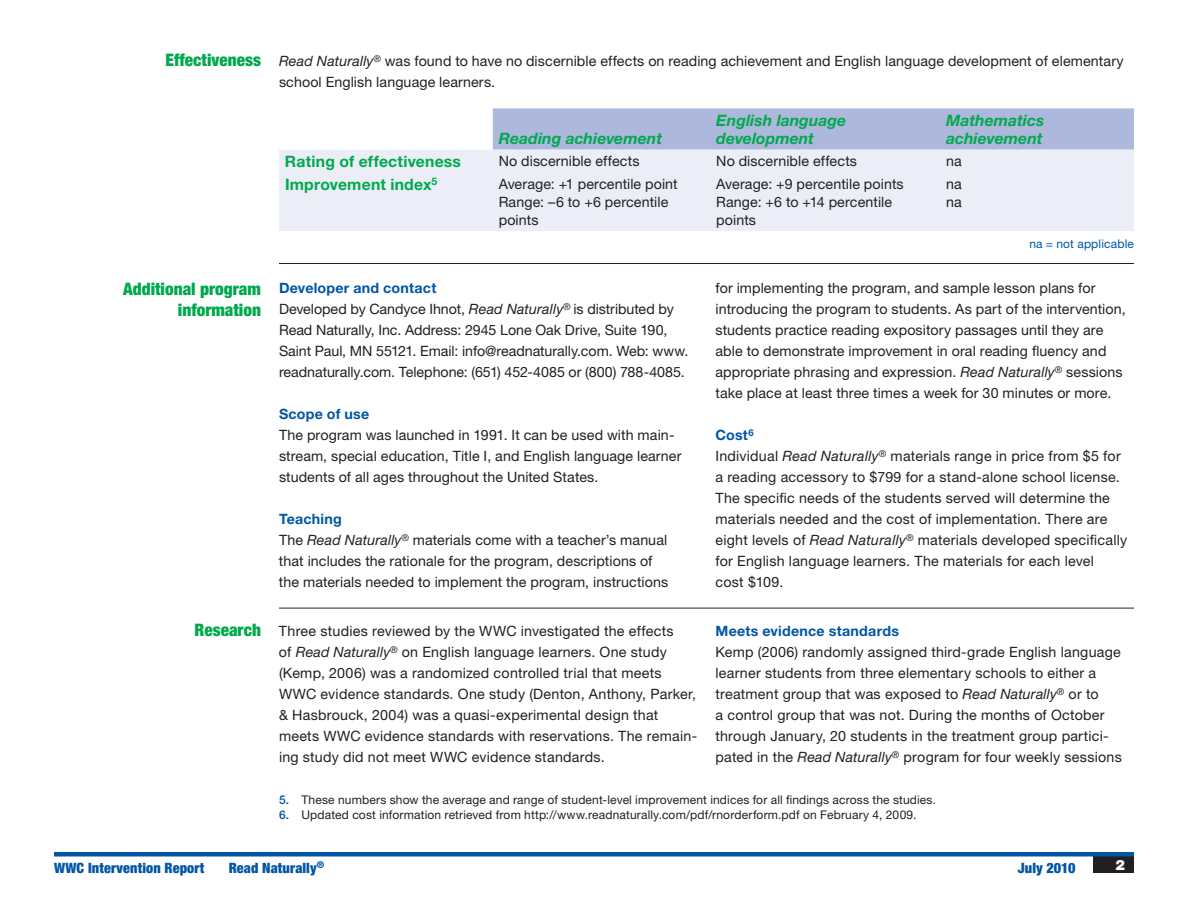
<style>
.page{position:relative;width:1188px;height:918px;background:#fff}
.page>*{position:absolute;margin:0;border:0;box-sizing:border-box;transform-origin:0 0}
.Intervention_B_hea{font:900 condensed 17.25px/21px "Helvetica Neue LT Std";color:#00a94e;text-align:right}
.Pg_1_Table_AHead{font:italic 700 15.75px/18px "Helvetica Neue LT Std";color:#00a94e}
.Pg_1_Table_BHead{font:700 15.75px "Helvetica Neue LT Std";letter-spacing:.01em;color:#00a94e}
.Text_no_indent{font:14.25px/21px "Helvetica Neue LT Std";letter-spacing:.01em;color:#231f20}
.Pg1_Table_txt{font:14.25px/18px "Helvetica Neue LT Std";letter-spacing:.005em;color:#231f20}
.Blue_head{font:700 14.25px "Helvetica Neue LT Std";letter-spacing:.015em;color:#0155a5}
.t1{font:900 condensed 14.25px "Helvetica Neue LT Std";letter-spacing:.01em;color:#0155a5}
.t2{font:900 14.25px "Helvetica Neue LT Std";color:#fff}
.Footnote{font:12px "Helvetica Neue LT Std";letter-spacing:.015em;color:#231f20}
.Blue_na_ns_note-Ri{font:12px "Helvetica Neue LT Std";letter-spacing:.015em;color:#0155a5}
.s1{font-style:italic}
.s2{font-weight:500;color:#0155a5}
</style>
<div class="page">
<div style="left:1094px;top:856px;width:40px;height:17px;background:#231f20"></div>
<hr style="left:54px;top:852px;width:1080px;height:4px;background:#0155a5">
<hr style="left:279px;top:608px;width:855px;height:1px;background:#231f20">
<hr style="left:279px;top:263px;width:855px;height:1px;background:#231f20">
<div style="left:493px;top:108px;width:641px;height:42px;background:#adb8dc"></div>
<div style="left:279px;top:150px;width:855px;height:81px;background:#ebeef6"></div>
<p class="Intervention_B_hea" style="left:166px;top:49px;width:97px">Effectiveness</p>
<p class="Text_no_indent" style="left:279px;top:51px;width:846px"><span class="s1">Read Naturally</span><sup>®</sup> was found to have no discernible effects on reading achievement and English language development of elementary school English language learners.</p>
<p class="Pg_1_Table_AHead" style="left:499px;top:129px;width:165px">Reading achievement</p>
<p class="Pg_1_Table_AHead" style="left:716px;top:111px;width:131px">English language development</p>
<p class="Pg_1_Table_AHead" style="left:946px;top:111px;width:100px">Mathematics achievement</p>
<p class="Intervention_B_hea" style="left:123px;top:278px;width:139px">Additional program information</p>
<p class="Intervention_B_hea" style="left:195px;top:619px;width:68px">Research</p>
<p class="Pg_1_Table_BHead" style="left:285px;top:152px;width:178px">Rating of effectiveness</p>
<p class="Pg1_Table_txt" style="left:499px;top:152px;width:142px">No discernible effects</p>
<p class="Pg1_Table_txt" style="left:716px;top:152px;width:142px">No discernible effects</p>
<p class="Pg1_Table_txt" style="left:946px;top:152px;width:17px">na</p>
<p class="Pg_1_Table_BHead" style="left:285px;top:175px;width:154px">Improvement index<sup>5</sup></p>
<p class="Pg1_Table_txt" style="left:499px;top:175px;width:181px">Average: +1 percentile point</p>
<p class="Pg1_Table_txt" style="left:499px;top:193px;width:171px">Range: –6 to +6 percentile points</p>
<p class="Pg1_Table_txt" style="left:716px;top:175px;width:189px">Average: +9 percentile points</p>
<p class="Pg1_Table_txt" style="left:716px;top:193px;width:177px">Range: +6 to +14 percentile points</p>
<p class="Pg1_Table_txt" style="left:946px;top:175px;width:17px">na</p>
<p class="Pg1_Table_txt" style="left:946px;top:193px;width:17px">na</p>
<p class="Blue_na_ns_note-Ri" style="left:1029px;top:236px;width:106px">na = not applicable</p>
<p class="Blue_head" style="left:279px;top:279px;width:159px">Developer and contact</p>
<p class="Text_no_indent" style="left:279px;top:299px;width:411px">Developed by Candyce Ihnot, <span class="s1">Read Naturally</span><sup>®</sup> is distributed by Read Naturally, Inc. Address: 2945 Lone Oak Drive, Suite 190, Saint Paul, MN 55121. Email: info@readnaturally.com. Web: www. readnaturally.com. Telephone: (651) 452-4085 or (800) 788-4085.</p>
<p class="Blue_head" style="left:279px;top:405px;width:92px">Scope of use</p>
<p class="Text_no_indent" style="left:279px;top:425px;width:404px">The program was launched in 1991. It can be used with main&shy;stream, special education, Title I, and English language learner students of all ages throughout the United States.</p>
<p class="Blue_head" style="left:279px;top:511px;width:64px">Teaching</p>
<p class="Text_no_indent" style="left:279px;top:530px;width:391px">The <span class="s1">Read Naturally</span><sup>®</sup> materials come with a teacher’s manual that includes the rationale for the program, descriptions of the materials needed to implement the program, instructions</p>
<p class="Text_no_indent" style="left:715px;top:278px;width:412px">for implementing the program, and sample lesson plans for introducing the program to students. As part of the intervention, students practice reading expository passages until they are able to demonstrate improvement in oral reading fluency and appropriate phrasing and expression. <span class="s1">Read Naturally</span><sup>®</sup> sessions take place at least three times a week for 30 minutes or more.</p>
<p class="Blue_head" style="left:715px;top:426px;width:40px">Cost<sup>6</sup></p>
<p class="Text_no_indent" style="left:715px;top:446px;width:413px">Individual <span class="s1">Read Naturally</span><sup>®</sup> materials range in price from $5 for a reading accessory to $799 for a stand-alone school license.<br>The specific needs of the students served will determine the materials needed and the cost of implementation. There are eight levels of <span class="s1">Read Naturally</span><sup>®</sup> materials developed specifically for English language learners. The materials for each level<br>cost $109.</p>
<p class="Text_no_indent" style="left:279px;top:620px;width:420px">Three studies reviewed by the WWC investigated the effects<br>of <span class="s1">Read Naturally</span><sup>®</sup> on English language learners. One study (Kemp, 2006) was a randomized controlled trial that meets WWC evidence standards. One study (Denton, Anthony, Parker, &amp; Hasbrouck, 2004) was a quasi-experimental design that meets WWC evidence standards with reservations. The remain&shy;ing study did not meet WWC evidence standards.</p>
<p class="Blue_head" style="left:716px;top:622px;width:185px">Meets evidence standards</p>
<p class="Text_no_indent" style="left:715px;top:641px;width:408px">Kemp (2006) randomly assigned third-grade English language learner students from three elementary schools to either a treatment group that was exposed to <span class="s1">Read Naturally</span><sup>®</sup> or to<br>a control group that was not. During the months of October through January, 20 students in the treatment group partici&shy;pated in the <span class="s1">Read Naturally</span><sup>®</sup> program for four weekly sessions</p>
<p class="Footnote" style="left:279px;top:793px;width:659px"><span class="s2">5.</span> These numbers show the average and range of student-level improvement indices for all findings across the studies.</p>
<p class="Footnote" style="left:279px;top:808px;width:639px"><span class="s2">6.</span> Updated cost information retrieved from http://www.readnaturally.com/pdf/rnorderform.pdf on February 4, 2009.</p>
<p class="t1" style="left:54px;top:859px;width:152px">WWC Intervention Report</p>
<p class="t1" style="left:229px;top:859px;width:97px">Read Naturally<sup>®</sup></p>
<p class="t1" style="left:1018px;top:859px;width:59px">July 2010</p>
<p class="t2" style="left:1115px;top:856px;width:11px">2</p>
</div>
